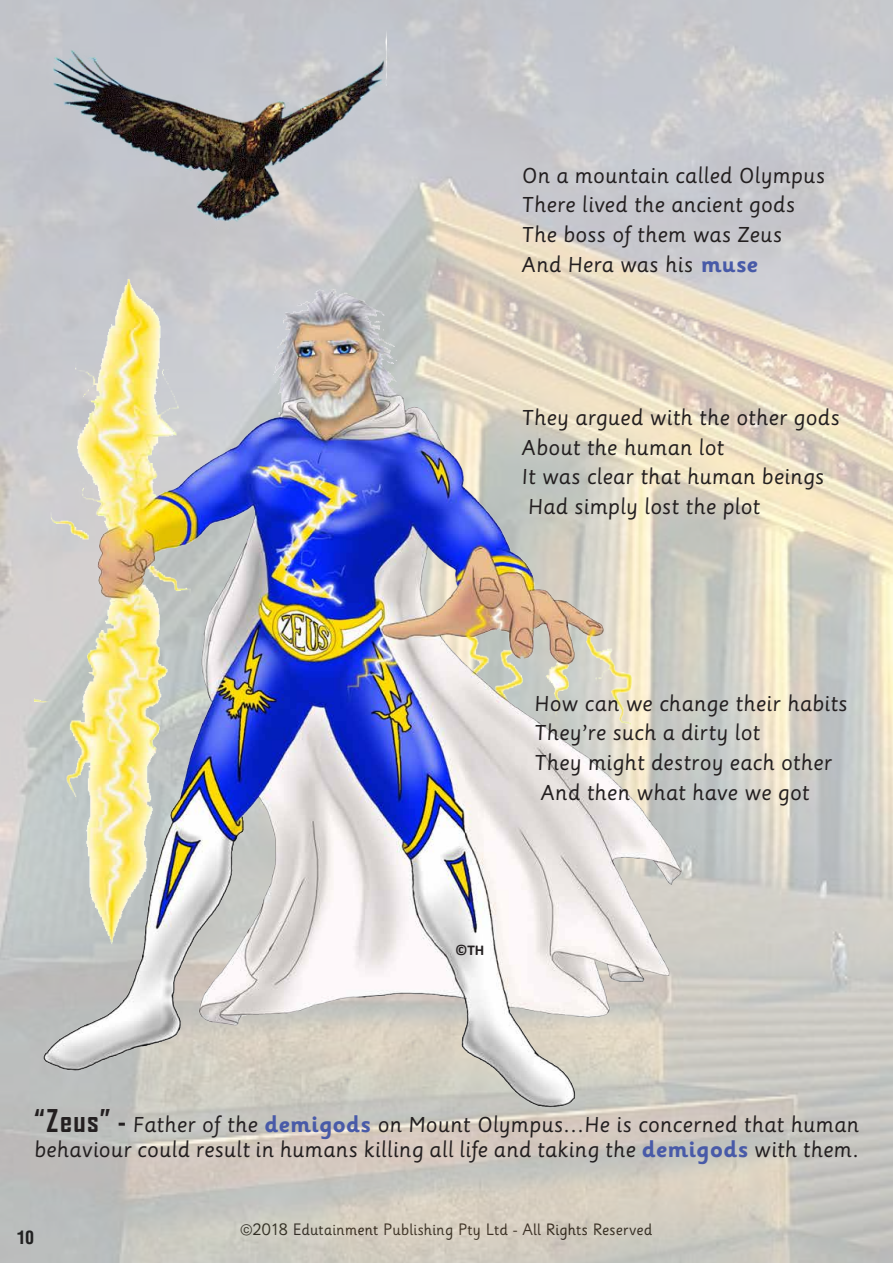
<style>
.page{position:relative;width:893px;height:1263px;background:#fff}
.page>*{position:absolute;margin:0;border:0;box-sizing:border-box;transform-origin:0 0}
.t1{font:21px/29.7px "Sassoon Primary";letter-spacing:.005em;color:#231f20}
.t2{font:700 condensed 18px "Helvetica LT Std";color:#231f20}
.t3{font:16.5px "Sassoon Infant Std";letter-spacing:.01em;color:#231f20}
.t4{font:700 15px "Calibri";color:#231f20}
.s1{font-family:"Sassoon Infant Std";font-weight:700;font-size:24px;color:#485aa8}
.s2{font-family:"Agency FB";font-weight:700;font-size:30px}
.s3{font-family:"Agency FB";font-weight:700;font-size:27px}
</style>
<div class="page">
<img style="left:0;top:0;width:893px;height:1263px">
<img style="left:34px;top:280px;width:651px;height:828px">
<img style="left:50px;top:0;width:337px;height:229px">
<p class="t1" style="left:522px;top:161px;width:305px">On a mountain called Olympus<br>There lived the ancient gods<br>The boss of them was Zeus<br>And Hera was his <span class="s1">muse</span></p>
<p class="t1" style="left:522px;top:403px;width:320px">They argued with the other gods<br>About the human lot<br>It was clear that human beings<br>Had simply lost the plot</p>
<p class="t1" style="left:534px;top:689px;width:315px">How can we change their habits<br>They’re such a dirty lot<br>They might destroy each other<br>And then what have we got</p>
<p class="t4" style="left:455px;top:940px;width:31px">©TH</p>
<p class="t1" style="left:34px;top:1112px;width:826px;line-height:25.5px"><span class="s2">“Zeus”</span> <span class="s3">-</span> Father of the <span class="s1">demigods</span> on Mount Olympus…He is concerned that human behaviour could result in humans killing all life and taking the <span class="s1">demigods</span> with them.</p>
<p class="t2" style="left:17px;top:1226px;width:19px">10</p>
<p class="t3" style="left:241px;top:1219px;width:413px">©2018 Edutainment Publishing Pty Ltd - All Rights Reserved</p>
</div>
